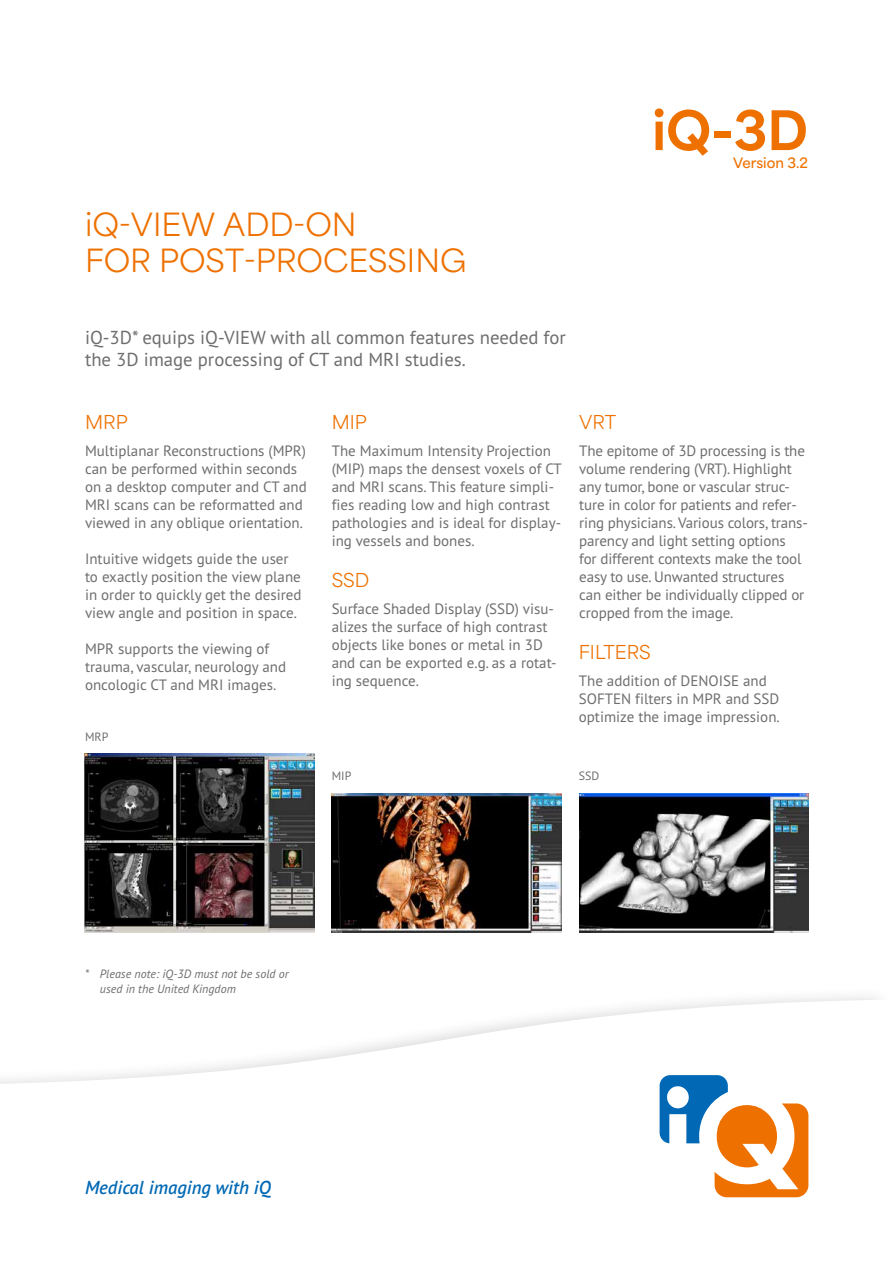
<style>
.page{position:relative;width:893px;height:1263px;background:#fff}
.page>*{position:absolute;margin:0;border:0;box-sizing:border-box;transform-origin:0 0}
.t1{font:800 51px "Area Normal";color:#ee7100}
.t2{font:30px/36px "Area Normal";color:#ee7100}
.t3{font:18.75px/22.5px "PT Sans Pro";color:#6e6e6e}
.t4{font:italic 600 18.75px "PT Sans Pro";color:#0068b4}
.t5{font:18px "Area Normal";color:#ee7100}
.t6{font:15px/18px "PT Sans Pro";color:#6e6e6e}
.t7{font:600 13.5px "Area Normal";color:#ee7100}
.t8{font:italic 12px/14.4px "PT Sans Pro";color:#6e6e6e}
.t9{font:12px "PT Sans Pro";color:#6e6e6e}
</style>
<div class="page">
<img style="left:85px;top:753px;width:229px;height:179px">
<img style="left:332px;top:793px;width:229px;height:139px">
<img style="left:579px;top:793px;width:230px;height:139px">
<svg style="left:0;top:999px;width:876px;height:199px"></svg>
<svg style="left:660px;top:1075px;width:148px;height:122px"></svg>
<h2 class="t2" style="left:85px;top:202px;width:383px">iQ-VIEW ADD-ON<br>FOR POST-PROCESSING</h2>
<h1 class="t1" style="left:652px;top:84px;width:157px">iQ-3D</h1>
<p class="t7" style="left:733px;top:151px;width:76px">Version 3.2</p>
<p class="t3" style="left:85px;top:325px;width:482px">iQ-3D* equips iQ-VIEW with all common features needed for the 3D image processing of CT and MRI studies.</p>
<p class="t5" style="left:85px;top:406px;width:44px">MRP</p>
<p class="t6" style="left:85px;top:441px;width:223px">Multiplanar Reconstructions (MPR) can be performed within seconds on a desktop computer and CT and MRI scans can be reformatted and viewed in any oblique orientation.</p>
<p class="t6" style="left:85px;top:549px;width:218px">Intuitive widgets guide the user to exactly position the view plane in order to quickly get the desired view angle and position in space.</p>
<p class="t6" style="left:85px;top:639px;width:203px">MPR supports the viewing of trauma, vascular, neurology and oncologic CT and MRI images.</p>
<p class="t9" style="left:85px;top:729px;width:25px">MRP</p>
<p class="t5" style="left:332px;top:406px;width:37px">MIP</p>
<p class="t6" style="left:332px;top:441px;width:232px">The Maximum Intensity Projection (MIP) maps the densest voxels of CT and MRI scans. This feature simpli&shy;fies reading low and high contrast pathologies and is ideal for display&shy;ing vessels and bones.</p>
<p class="t5" style="left:332px;top:564px;width:39px">SSD</p>
<p class="t6" style="left:332px;top:599px;width:226px">Surface Shaded Display (SSD) visu&shy;alizes the surface of high contrast objects like bones or metal in 3D and can be exported e.g. as a rotat&shy;ing sequence.</p>
<p class="t5" style="left:579px;top:406px;width:38px">VRT</p>
<p class="t6" style="left:579px;top:441px;width:230px">The epitome of 3D processing is the volume rendering (VRT). Highlight any tumor, bone or vascular struc&shy;ture in color for patients and refer&shy;ring physicians. Various colors, trans&shy;parency and light setting options<br>for different contexts make the tool easy to use. Unwanted structures can either be individually clipped or cropped from the image.</p>
<p class="t5" style="left:579px;top:636px;width:73px">FILTERS</p>
<p class="t6" style="left:579px;top:671px;width:202px">The addition of DENOISE and<br>SOFTEN filters in MPR and SSD optimize the image impression.</p>
<p class="t9" style="left:332px;top:768px;width:21px">MIP</p>
<p class="t9" style="left:579px;top:768px;width:22px">SSD</p>
<p class="t8" style="left:100px;top:967px;width:190px;text-indent:-15px">* Please note: iQ-3D must not be sold or used in the United Kingdom</p>
<p class="t4" style="left:85px;top:1175px;width:187px">Medical imaging with iQ</p>
</div>
